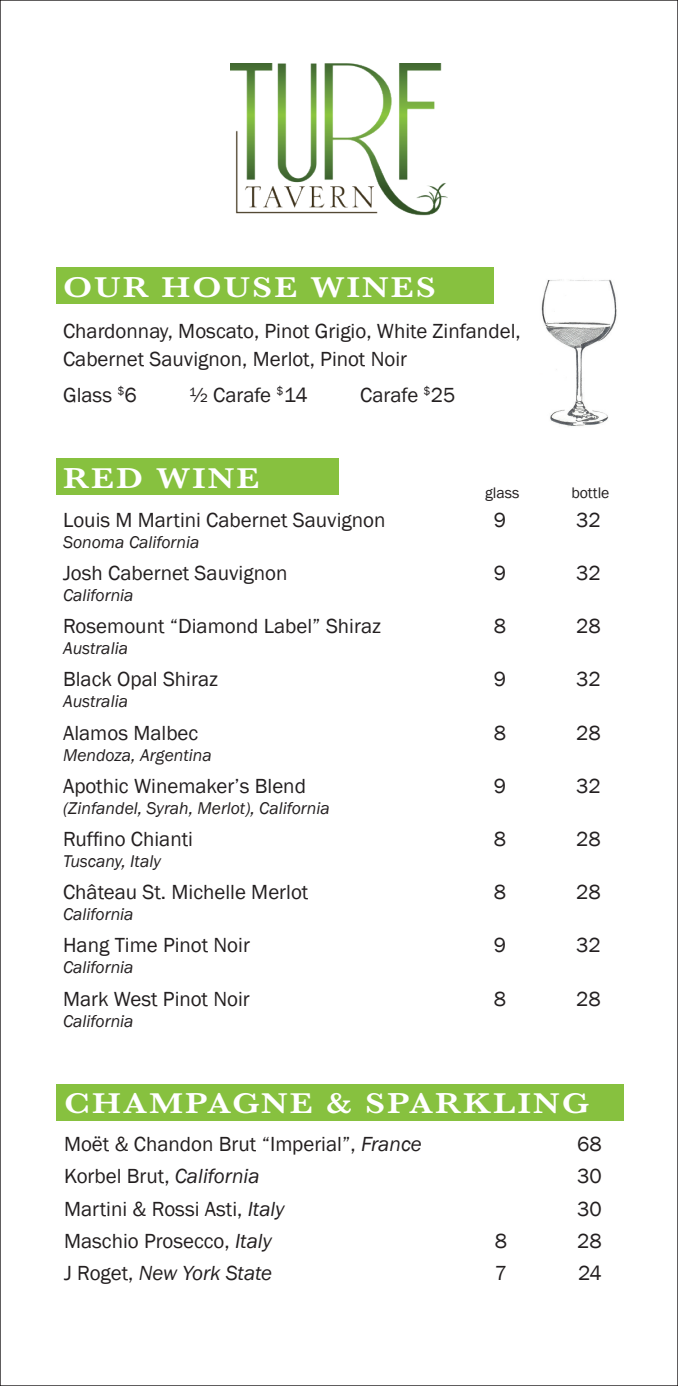
<style>
.page{position:relative;width:678px;height:1386px;background:#fff}
.page>*{position:absolute;margin:0;border:0;box-sizing:border-box;transform-origin:0 0}
.t1{font:600 29.75px "Baskerville";letter-spacing:.06em;color:#fff;scale:1.18 1}
.t2{font:21px/28px "Franklin Gothic";color:#231f20}
.t3{font:italic 21px "Franklin Gothic";letter-spacing:-.005em;color:#231f20}
.t4{font:italic 17.5px "Franklin Gothic";color:#231f20}
.t5{font:15.75px "Franklin Gothic";color:#231f20}
.s1{font-style:italic}
.s2{font-style:normal}
</style>
<div class="page">
<div style="left:56px;top:459px;width:283px;height:36px;background:#87c13f"></div>
<div style="left:56px;top:267px;width:438px;height:37px;background:#87c13f"></div>
<img style="left:230px;top:63px;width:217px;height:153px">
<div style="left:56px;top:1084px;width:567px;height:37px;background:#87c13f"></div>
<img style="left:541px;top:279px;width:76px;height:148px">
<h1 class="t1" style="left:63px;top:266px;width:317px">OUR HOUSE WINES</h1>
<p class="t2" style="left:63px;top:318px;width:459px">Chardonnay, Moscato, Pinot Grigio, White Zinfandel,<br>Cabernet Sauvignon, Merlot, Pinot Noir</p>
<p class="t2" style="left:63px;top:382px;width:75px">Glass <sup>$</sup>6</p>
<p class="t2" style="left:189px;top:382px;width:120px">½ Carafe <sup>$</sup>14</p>
<p class="t2" style="left:360px;top:382px;width:97px">Carafe <sup>$</sup>25</p>
<h1 class="t1" style="left:63px;top:458px;width:168px">RED WINE</h1>
<p class="t2" style="left:63px;top:506px;width:324px">Louis M Martini Cabernet Sauvignon</p>
<p class="t2" style="left:493px;top:506px;width:14px">9</p>
<p class="t2" style="left:576px;top:506px;width:26px">32</p>
<p class="t4" style="left:63px;top:531px;width:138px">Sonoma California</p>
<p class="t2" style="left:63px;top:559px;width:226px">Josh Cabernet Sauvignon</p>
<p class="t2" style="left:493px;top:559px;width:14px">9</p>
<p class="t2" style="left:576px;top:559px;width:26px">32</p>
<p class="t4" style="left:63px;top:584px;width:72px">California</p>
<p class="t2" style="left:63px;top:613px;width:319px">Rosemount “Diamond Label” Shiraz</p>
<p class="t2" style="left:493px;top:613px;width:14px">8</p>
<p class="t2" style="left:576px;top:613px;width:26px">28</p>
<p class="t4" style="left:63px;top:637px;width:66px">Australia</p>
<p class="t2" style="left:63px;top:666px;width:156px">Black Opal Shiraz</p>
<p class="t2" style="left:493px;top:666px;width:14px">9</p>
<p class="t2" style="left:576px;top:666px;width:26px">32</p>
<p class="t4" style="left:63px;top:691px;width:66px">Australia</p>
<p class="t2" style="left:63px;top:719px;width:137px">Alamos Malbec</p>
<p class="t2" style="left:493px;top:719px;width:14px">8</p>
<p class="t2" style="left:576px;top:719px;width:26px">28</p>
<p class="t4" style="left:63px;top:744px;width:150px">Mendoza, Argentina</p>
<p class="t2" style="left:63px;top:772px;width:244px">Apothic Winemaker’s Blend</p>
<p class="t2" style="left:493px;top:772px;width:14px">9</p>
<p class="t2" style="left:576px;top:772px;width:26px">32</p>
<p class="t4" style="left:63px;top:797px;width:268px">(Zinfandel, Syrah, Merlot), California</p>
<p class="t2" style="left:63px;top:825px;width:131px">Ruffino Chianti</p>
<p class="t2" style="left:493px;top:825px;width:14px">8</p>
<p class="t2" style="left:576px;top:825px;width:26px">28</p>
<p class="t4" style="left:63px;top:850px;width:99px">Tuscany, Italy</p>
<p class="t2" style="left:63px;top:879px;width:246px">Château St. Michelle Merlot</p>
<p class="t2" style="left:493px;top:879px;width:14px">8</p>
<p class="t2" style="left:576px;top:879px;width:26px">28</p>
<p class="t4" style="left:63px;top:903px;width:72px">California</p>
<p class="t2" style="left:63px;top:932px;width:188px">Hang Time Pinot Noir</p>
<p class="t2" style="left:493px;top:932px;width:14px">9</p>
<p class="t2" style="left:576px;top:932px;width:26px">32</p>
<p class="t4" style="left:63px;top:957px;width:72px">California</p>
<p class="t2" style="left:63px;top:985px;width:188px">Mark West Pinot Noir</p>
<p class="t2" style="left:493px;top:985px;width:14px">8</p>
<p class="t2" style="left:576px;top:985px;width:26px">28</p>
<p class="t4" style="left:63px;top:1010px;width:72px">California</p>
<p class="t5" style="left:485px;top:483px;width:36px">glass</p>
<p class="t5" style="left:571px;top:483px;width:40px">bottle</p>
<h1 class="t1" style="left:64px;top:1082px;width:446px">CHAMPAGNE &amp; SPARKLING</h1>
<p class="t2" style="left:64px;top:1131px;width:359px">Moët &amp; Chandon Brut “Imperial”, <span class="s1">France</span></p>
<p class="t2" style="left:577px;top:1131px;width:26px">68</p>
<p class="t2" style="left:64px;top:1163px;width:197px">Korbel Brut, <span class="s1">California</span></p>
<p class="t2" style="left:577px;top:1163px;width:26px">30</p>
<p class="t2" style="left:64px;top:1195px;width:222px">Martini &amp; Rossi Asti, <span class="s1">Italy</span></p>
<p class="t2" style="left:577px;top:1195px;width:26px">30</p>
<p class="t2" style="left:64px;top:1227px;width:209px">Maschio Prosecco, <span class="s1">Italy</span></p>
<p class="t2" style="left:494px;top:1227px;width:14px">8</p>
<p class="t2" style="left:577px;top:1227px;width:26px">28</p>
<p class="t3" style="left:64px;top:1260px;width:209px"><span class="s2">J Roget,</span> New York State</p>
<p class="t2" style="left:494px;top:1259px;width:14px">7</p>
<p class="t2" style="left:578px;top:1259px;width:25px">24</p>
</div>
